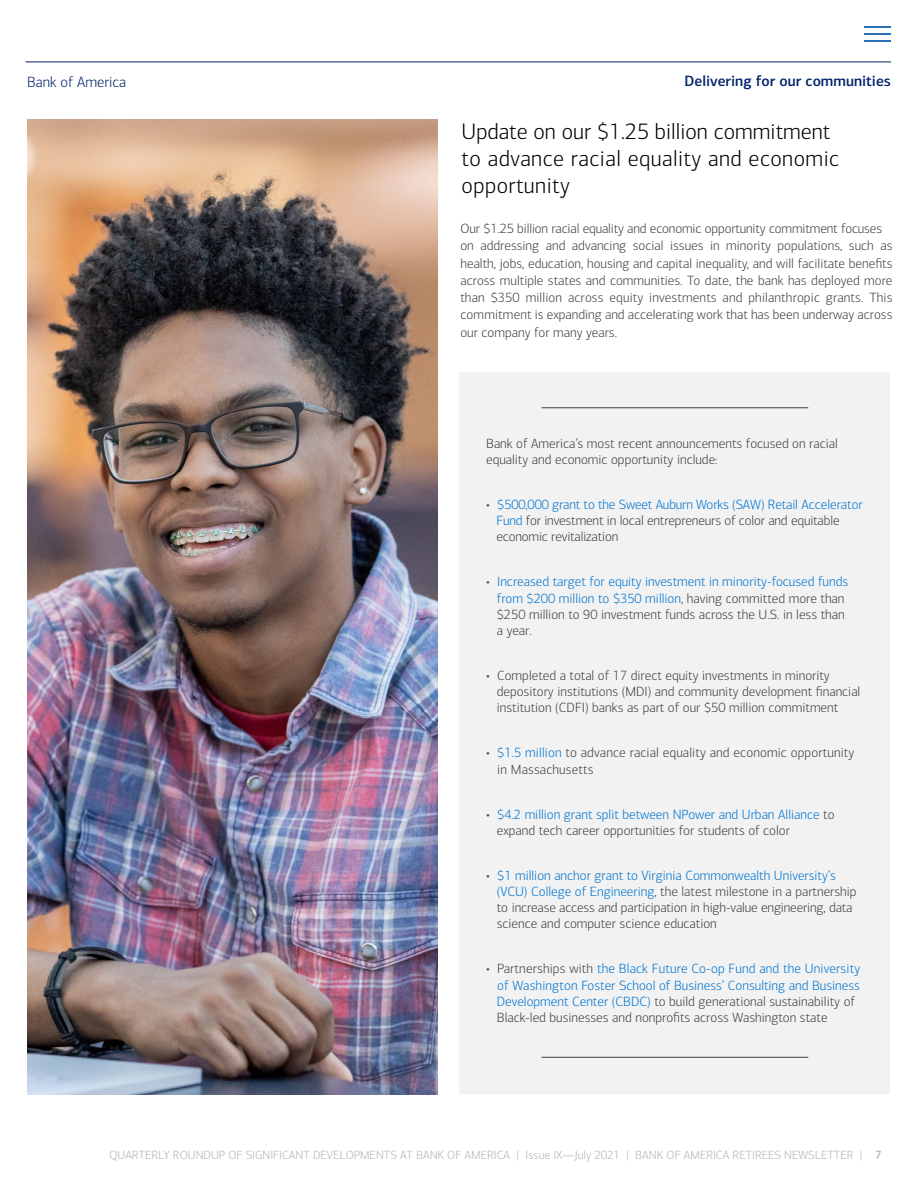
<style>
.page{position:relative;width:918px;height:1188px;background:#fff}
.page>*{position:absolute;margin:0;border:0;box-sizing:border-box;transform-origin:0 0}
.t1{font:300 22.5px/27px "Connections";letter-spacing:.02em;color:#000}
.t2{font:500 15px "Connections";color:#00226a}
.t3{font:300 15px "Connections";color:#00226a}
.t4{font:300 13.5px/16.2px "Connections";color:#404042}
.t5{font:300 13.5px/16.2px "Connections";color:#0073cf}
.t6{font:300 12px "Connections";color:#b3b3b3}
.s1{color:#0073cf}
.s2{color:#404042}
.s3{font-weight:500}
</style>
<div class="page">
<div style="left:460px;top:372px;width:430px;height:722px;background:#f2f2f2"></div>
<svg style="left:864px;top:27px;width:27px;height:1px"></svg>
<hr style="left:864px;top:33px;width:27px;height:2px;background:#2b72b9">
<hr style="left:864px;top:40px;width:27px;height:2px;background:#2b72b9">
<img style="left:28px;top:120px;width:409px;height:975px">
<hr style="left:542px;top:407px;width:266px;height:1px;background:#404042">
<hr style="left:542px;top:1057px;width:266px;height:1px;background:#404042">
<hr style="left:26px;top:62px;width:865px;height:1px;background:#00226a">
<p class="t3" style="left:27px;top:73px;width:101px">Bank of America</p>
<p class="t2" style="left:685px;top:72px;width:208px">Delivering for our communities</p>
<h1 class="t1" style="left:462px;top:118px;width:379px">Update on our $1.25 billion commitment to advance racial equality and economic opportunity</h1>
<p class="t4" style="left:460px;top:220px;width:434px;line-height:17.2px">Our $1.25 billion racial equality and economic opportunity commitment focuses on addressing and advancing social issues in minority populations, such as health, jobs, education, housing and capital inequality, and will facilitate benefits across multiple states and communities. To date, the bank has deployed more than $350 million across equity investments and philanthropic grants. This commitment is expanding and accelerating work that has been underway across our company for many years.</p>
<p class="t4" style="left:486px;top:435px;width:353px">Bank of America’s most recent announcements focused on racial equality and economic opportunity include:</p>
<p class="t4" style="left:496px;top:497px;width:368px;text-indent:-10px">• <span class="s1">$500,000 grant to the Sweet Auburn Works (SAW) Retail Accelerator<br>Fund</span> for investment in local entrepreneurs of color and equitable economic revitalization</p>
<p class="t5" style="left:497px;top:574px;width:353px;text-indent:-11px"><span class="s2">•</span> Increased target for equity investment in minority-focused funds from $200 million to $350 million<span class="s2">, having committed more than $250 million to 90 investment funds across the U.S. in less than a year.</span></p>
<p class="t4" style="left:497px;top:668px;width:365px;text-indent:-11px">• Completed a total of 17 direct equity investments in minority depository institutions (MDI) and community development financial institution (CDFI) banks as part of our $50 million commitment</p>
<p class="t4" style="left:497px;top:745px;width:359px;text-indent:-11px">• <span class="s1">$1.5 million</span> to advance racial equality and economic opportunity in Massachusetts</p>
<p class="t4" style="left:497px;top:806px;width:339px;text-indent:-11px">• <span class="s1">$4.2 million grant split between NPower and Urban Alliance</span> to expand tech career opportunities for students of color</p>
<p class="t4" style="left:497px;top:867px;width:361px;text-indent:-11px">• <span class="s1">$1 million anchor grant to Virginia Commonwealth University’s (VCU) College of Engineering</span>, the latest milestone in a partnership to increase access and participation in high-value engineering, data science and computer science education</p>
<p class="t5" style="left:497px;top:961px;width:365px;text-indent:-11px"><span class="s2">• Partnerships with</span> the Black Future Co-op Fund and the University of Washington Foster School of Business’ Consulting and Business Development Center (CBDC) <span class="s2">to build generational sustainability of Black-led businesses and nonprofits across Washington state</span></p>
<p class="t6" style="left:109px;top:1148px;width:774px">QUARTERLY ROUNDUP OF SIGNIFICANT DEVELOPMENTS AT BANK OF AMERICA | Issue IX—July 2021 | BANK OF AMERICA RETIREES NEWSLETTER | <span class="s3">7</span></p>
</div>
